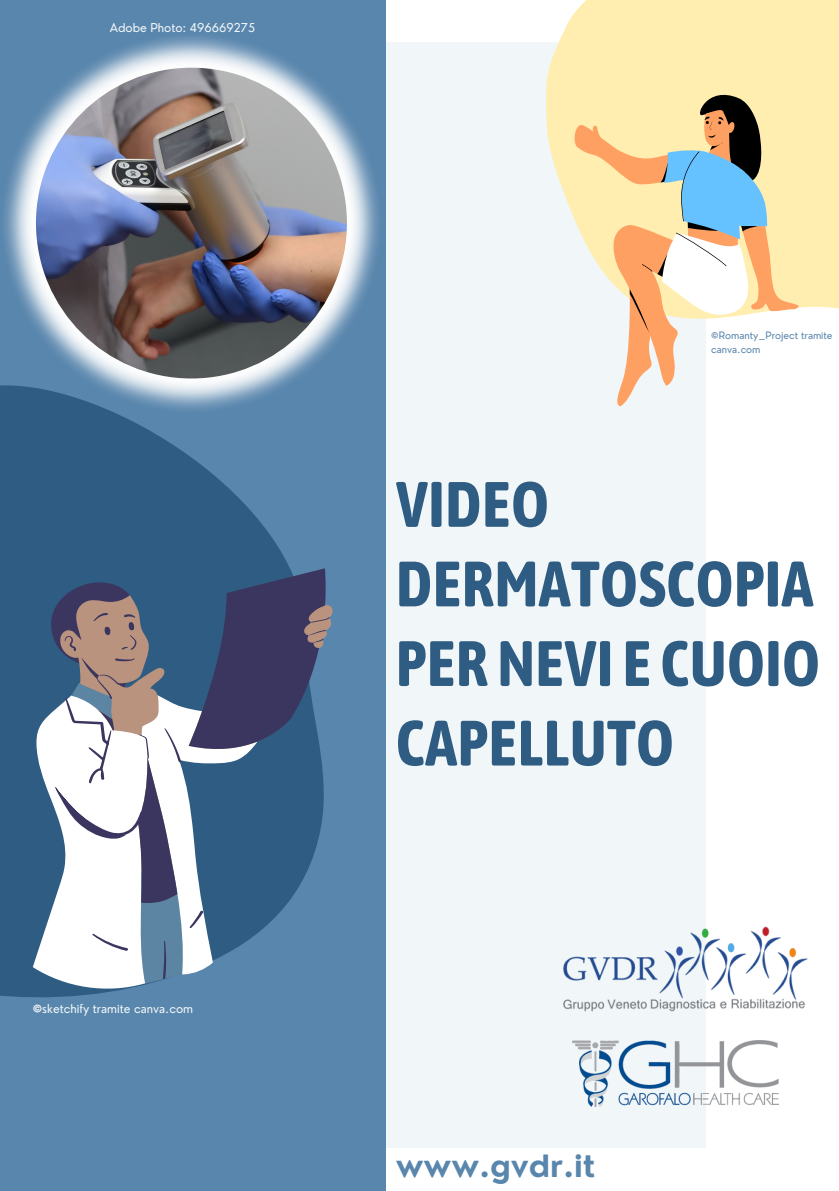
<style>
.page{position:relative;width:839px;height:1191px;background:#fff}
.page>*{position:absolute;margin:0;border:0;box-sizing:border-box;transform-origin:0 0}
.t1{font:700 64px/79.6px "Asap Condensed";color:#2f5c82}
.t2{font:700 30px "Nourd";color:#5986ad}
.t3{font:12px "Nourd";color:#f1f6f8}
.t4{font:10px/13.4px "Nourd";color:#5986ad}
.s1{font-weight:700}
</style>
<div class="page">
<div style="left:0;top:42px;width:705px;height:1106px;background:#f1f6f8"></div>
<div style="left:0;top:0;width:386px;height:1191px;background:#5986ad"></div>
<svg style="left:546px;top:0;width:292px;height:309px;background:#fdefb8"></svg>
<svg style="left:572px;top:85px;width:226px;height:321px"></svg>
<svg style="left:0;top:415px;width:290px;height:583px;fill:#2f5c82"></svg>
<svg style="left:34px;top:569px;width:299px;height:419px;fill:#2f5c82"></svg>
<svg style="left:33px;top:695px;width:224px;height:299px;fill:#2f5c82"></svg>
<svg style="left:51px;top:568px;width:279px;height:411px;background:#7889a1"></svg>
<img style="left:563px;top:877px;width:245px;height:163px">
<img style="left:572px;top:1040px;width:206px;height:66px">
<img style="left:0;top:37px;width:378px;height:378px">
<img style="left:36px;top:68px;width:311px;height:310px;border-radius:50%">
<p class="t3" style="left:110px;top:20px;width:147px">Adobe Photo: 496669275</p>
<p class="t3" style="left:33px;top:1001px;width:162px"><span class="s1">©</span>sketchify tramite canva.com</p>
<p class="t4" style="left:711px;top:329px;width:123px">©Romanty_Project tramite canva.com</p>
<h1 class="t1" style="left:395px;top:464px;width:426px">VIDEO<br>DERMATOSCOPIA<br>PERNEVI E CUOIO<br>CAPELLUTO</h1>
<h2 class="t2" style="left:395px;top:1147px;width:201px">www.gvdr.it</h2>
</div>
